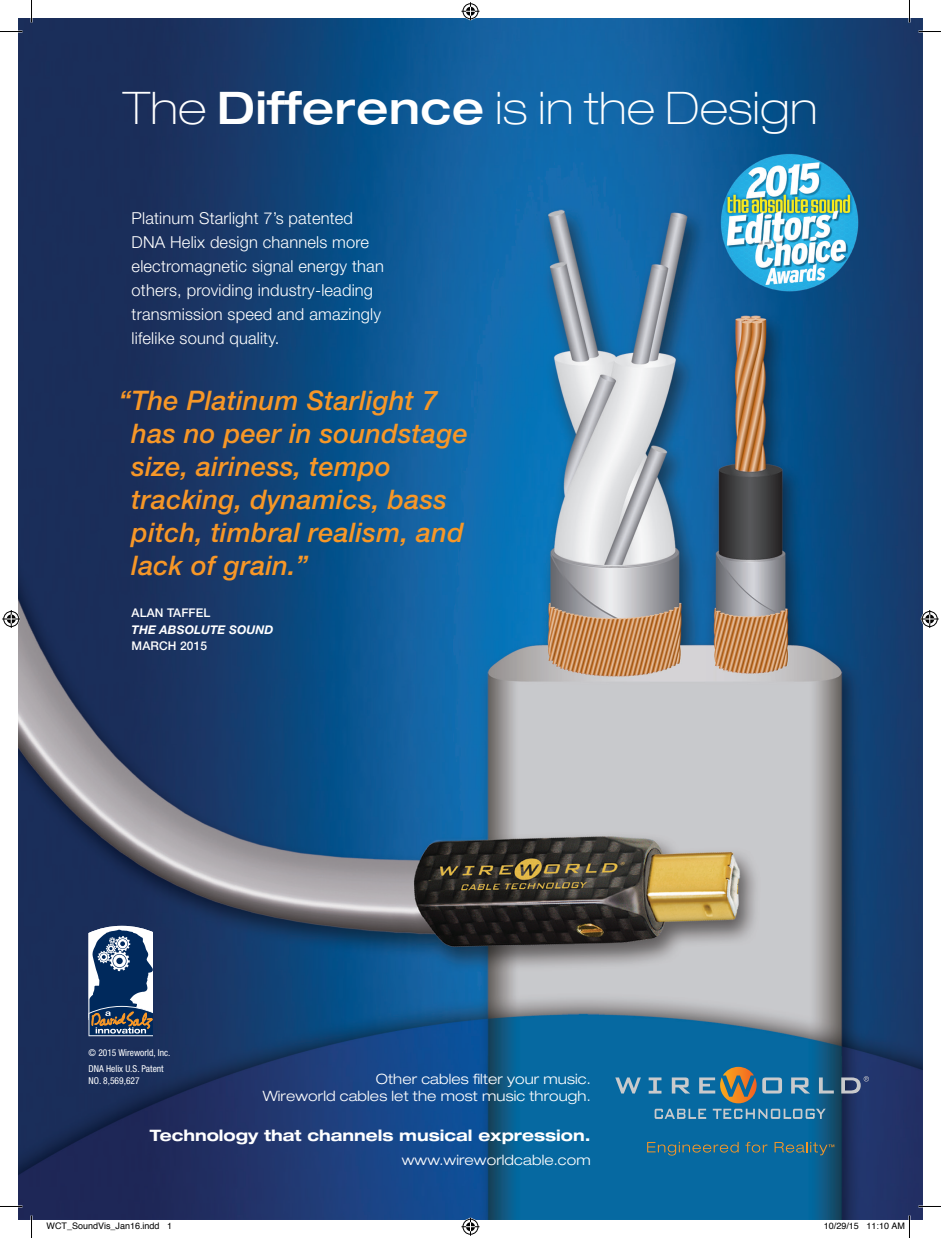
<style>
.page{position:relative;width:941px;height:1238px;background:#fff}
.page>*{position:absolute;margin:0;border:0;box-sizing:border-box;transform-origin:0 0}
.t1{font:100 expanded 45px "Helvetica Neue";letter-spacing:.01em;color:#fff}
.t2{font:italic 500 27px/33px "Helvetica Neue";letter-spacing:.01em;color:#f79727}
.t3{font:300 16.5px/24px "Helvetica Neue";letter-spacing:.01em;color:#fff}
.t4{font:700 expanded 15.75px "Helvetica Neue";color:#fff}
.t5{font:300 expanded 14.25px/17.1px "Helvetica Neue";letter-spacing:.01em;color:#fff;text-align:right}
.t6{font:500 12px "Helvetica Neue";letter-spacing:.01em;color:#fff}
.t7{font:italic 700 12px "Helvetica Neue";letter-spacing:.01em;color:#fff}
.t8{font:condensed 9.45px/15.8px "Helvetica Neue";color:#fff}
.t9{font:9px "Helvetica";color:#000}
.s1{font-weight:500}
</style>
<div class="page">
<img style="left:18px;top:18px;width:904px;height:1202px">
<svg style="left:615px;top:1077px;width:26px;height:16px"></svg>
<svg style="left:841px;top:1076px;width:27px;height:17px"></svg>
<svg style="left:648px;top:1066px;width:185px;height:52px;background:#36789b"></svg>
<svg style="left:647px;top:1141px;width:91px;height:14px"></svg>
<svg style="left:745px;top:1141px;width:22px;height:11px"></svg>
<svg style="left:774px;top:1141px;width:60px;height:14px"></svg>
<svg style="left:88px;top:925px;width:64px;height:111px"></svg>
<img style="left:714px;top:148px;width:150px;height:149px">
<hr style="left:0;top:1205px;width:22px;height:2px;background:#fff">
<hr style="left:918px;top:1205px;width:22px;height:2px;background:#fff">
<hr style="left:908px;top:0;width:2px;height:22px;background:#fff">
<svg style="left:0;top:31px;width:22px;height:1px"></svg>
<svg style="left:918px;top:31px;width:22px;height:1px"></svg>
<svg style="left:0;top:1206px;width:22px;height:1px"></svg>
<svg style="left:918px;top:1206px;width:22px;height:1px"></svg>
<svg style="left:31px;top:0;width:1px;height:22px"></svg>
<svg style="left:31px;top:1215px;width:1px;height:23px"></svg>
<svg style="left:909px;top:0;width:1px;height:22px"></svg>
<svg style="left:461px;top:2px;width:18px;height:18px"></svg>
<svg style="left:461px;top:1217px;width:18px;height:18px"></svg>
<svg style="left:2px;top:610px;width:18px;height:18px"></svg>
<svg style="left:920px;top:610px;width:18px;height:18px"></svg>
<svg style="left:866px;top:1215px;width:44px;height:23px"></svg>
<h1 class="t1" style="left:123px;top:81px;width:696px">The <span class="s1">Difference</span> is in the Design</h1>
<p class="t3" style="left:132px;top:205px;width:254px">Platinum Starlight 7’s patented<br>DNA Helix design channels more electromagnetic signal energy than others, providing industry-leading transmission speed and amazingly lifelike sound quality.</p>
<h2 class="t2" style="left:132px;top:383px;width:338px;text-indent:-12px">“ The Platinum Starlight 7 has no peer in soundstage size, airiness, tempo tracking, dynamics, bass pitch, timbral realism, and lack of grain.”</h2>
<p class="t6" style="left:132px;top:605px;width:80px">ALAN TAFFEL</p>
<p class="t7" style="left:132px;top:622px;width:143px">THE ABSOLUTE SOUND</p>
<p class="t6" style="left:132px;top:638px;width:77px">MARCH 2015</p>
<p class="t8" style="left:88px;top:1045px;width:83px">© 2015 Wireworld, Inc.<br>DNA Helix U.S. Patent</p>
<p class="t8" style="left:88px;top:1072px;width:53px">NO. 8,569,627</p>
<p class="t5" style="left:263px;top:1070px;width:329px">Other cables filter your music.<br>Wireworld cables let the most music through.</p>
<p class="t4" style="left:150px;top:1125px;width:442px">Technology that channels musical expression.</p>
<p class="t5" style="left:402px;top:1150px;width:190px">www.wireworldcable.com</p>
<p class="t9" style="left:46px;top:1218px;width:127px">WCT_SoundVis_Jan16.indd 1</p>
<p class="t9" style="left:824px;top:1218px;width:83px">10/29/15 11:10 AM</p>
</div>
